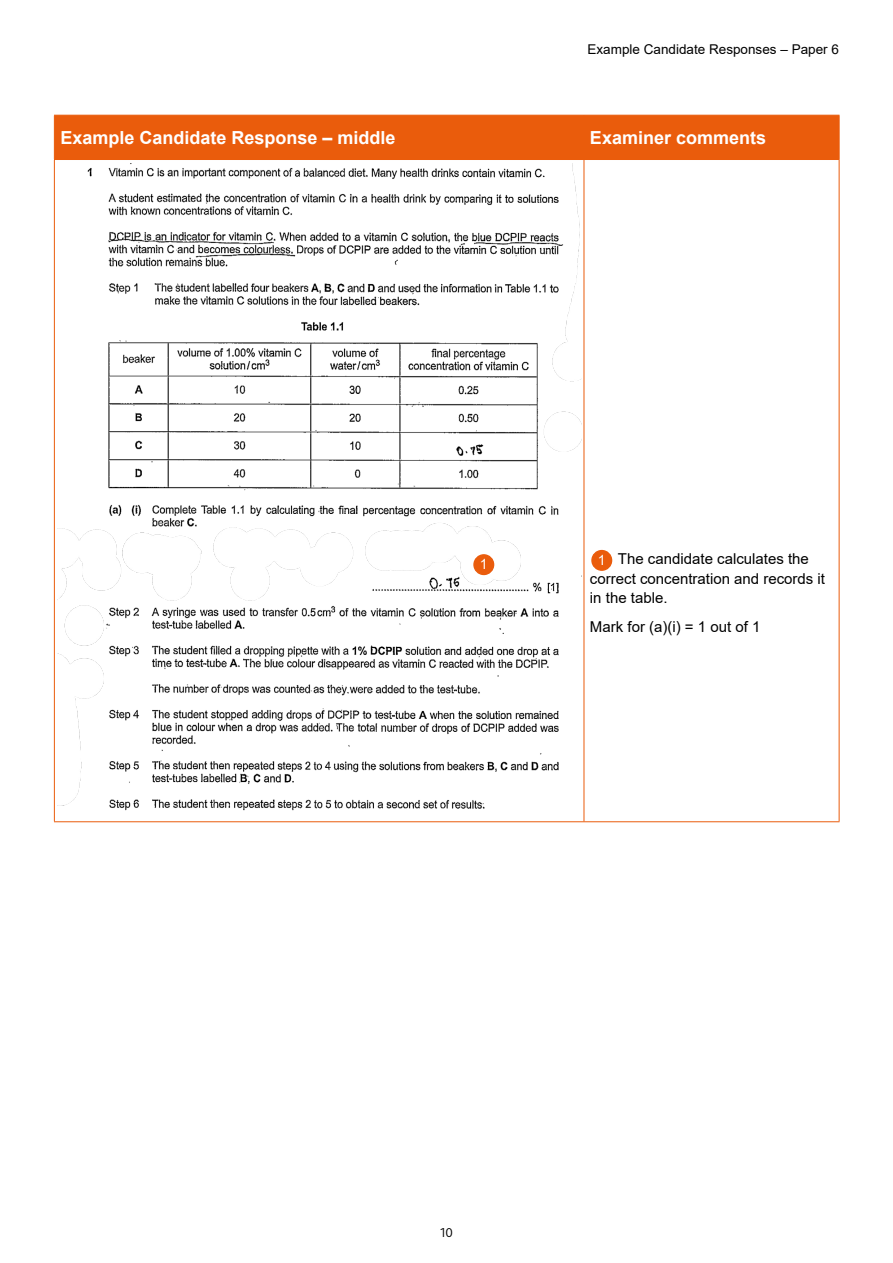
<style>
.page{position:relative;width:893px;height:1263px;background:#fff}
.page>*{position:absolute;margin:0;border:0;box-sizing:border-box;transform-origin:0 0}
.Table_heading_white{font:700 18px "Arial";color:#fff}
.Examiner_comments{font:15px/19.5px "Arial";color:#000}
.t1{font:14.25px "Arial";color:#fff}
.t2{font:13.5px "Arial";color:#000}
.t3{font:300 13.5px "Bliss Pro";color:#000}
</style>
<div class="page">
<img style="left:57px;top:164px;width:524px;height:647px">
<div style="left:55px;top:116px;width:784px;height:43px;background:#ea5c0c"></div>
<hr style="left:54px;top:116px;width:1px;height:43px;background:#ea5c0c">
<hr style="left:54px;top:115px;width:530px;height:1px;background:#ea5c0c">
<hr style="left:54px;top:159px;width:530px;height:1px;background:#ea5c0c">
<hr style="left:584px;top:116px;width:1px;height:43px;background:#ea5c0c">
<hr style="left:584px;top:115px;width:255px;height:1px;background:#ea5c0c">
<hr style="left:839px;top:116px;width:1px;height:43px;background:#ea5c0c">
<hr style="left:584px;top:159px;width:255px;height:1px;background:#ea5c0c">
<hr style="left:54px;top:160px;width:1px;height:661px;background:#ea5c0c">
<hr style="left:54px;top:821px;width:530px;height:1px;background:#ea5c0c">
<hr style="left:584px;top:160px;width:1px;height:661px;background:#ea5c0c">
<hr style="left:839px;top:160px;width:1px;height:661px;background:#ea5c0c">
<hr style="left:584px;top:821px;width:255px;height:1px;background:#ea5c0c">
<div style="left:592px;top:551px;width:20px;height:19px;background:#ea5c0c;border-radius:50%"></div>
<div style="left:591px;top:550px;width:21px;height:21px;border:1px solid #ea5c0c;border-radius:50%"></div>
<div style="left:474px;top:555px;width:20px;height:19px;background:#ea5c0c;border-radius:50%"></div>
<div style="left:473px;top:554px;width:21px;height:21px;border:1px solid #ea5c0c;border-radius:50%"></div>
<p class="t2" style="left:588px;top:40px;width:253px">Example Candidate Responses – Paper 6</p>
<p class="Table_heading_white" style="left:60px;top:125px;width:337px">Example Candidate Response – middle</p>
<p class="Table_heading_white" style="left:590px;top:125px;width:178px">Examiner comments</p>
<p class="t1" style="left:480px;top:555px;width:9px">1</p>
<p class="Examiner_comments" style="left:590px;top:549px;width:237px;text-indent:28px">The candidate calculates the correct concentration and records it in the table.</p>
<p class="Examiner_comments" style="left:590px;top:616px;width:172px">Mark for (a)(i) = 1 out of 1</p>
<p class="t1" style="left:598px;top:550px;width:9px">1</p>
<p class="t3" style="left:440px;top:1224px;width:14px">10</p>
</div>
